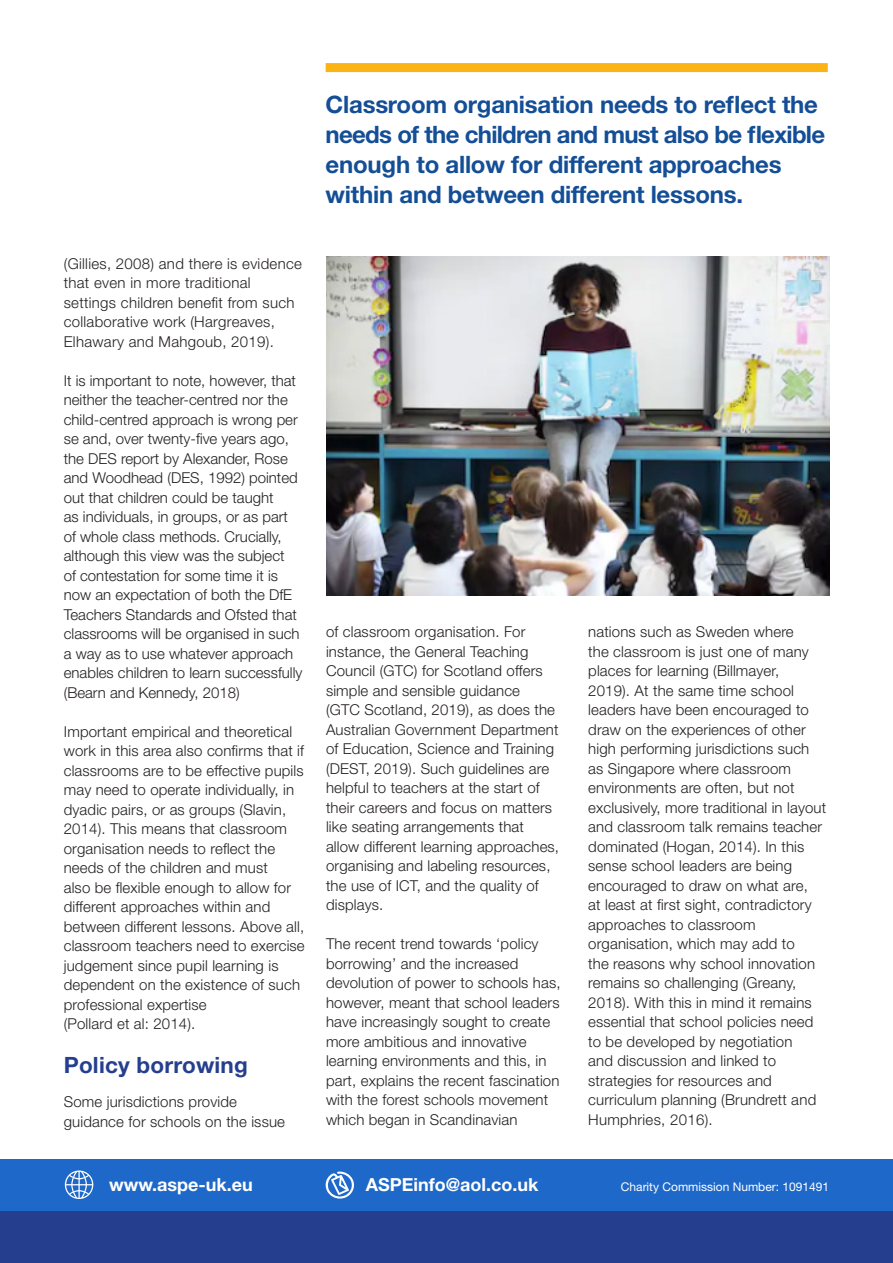
<style>
.page{position:relative;width:893px;height:1263px;background:#fff}
.page>*{position:absolute;margin:0;border:0;box-sizing:border-box;transform-origin:0 0}
.t1{font:700 24px/30px "Helvetica Neue";letter-spacing:-.01em;color:#144e96}
.t2{font:700 22.5px "Helvetica Neue";letter-spacing:.01em;color:#253f8e}
.t3{font:700 18px "Helvetica Neue";color:#fff}
.t4{font:300 15px/19.5px "Helvetica Neue";letter-spacing:.01em;color:#231f20}
.t5{font:12px "Helvetica Neue";color:#fff}
</style>
<div class="page">
<div style="left:0;top:1209px;width:893px;height:54px;background:#253f8e"></div>
<div style="left:0;top:1159px;width:893px;height:51px;background:#1e68c9"></div>
<svg style="left:65px;top:1170px;width:28px;height:29px"></svg>
<svg style="left:325px;top:1171px;width:29px;height:27px"></svg>
<img style="left:326px;top:257px;width:503px;height:339px">
<div style="left:326px;top:63px;width:502px;height:9px;background:#fbb316"></div>
<h1 class="t1" style="left:326px;top:89px;width:501px">Classroom organisation needs to reflect the needs of the children and must also be flexible enough to allow for different approaches within and between different lessons.</h1>
<p class="t4" style="left:64px;top:253px;width:240px">(Gillies, 2008) and there is evidence that even in more traditional settings children benefit from such collaborative work (Hargreaves, Elhawary and Mahgoub, 2019).</p>
<p class="t4" style="left:64px;top:370px;width:240px">It is important to note, however, that neither the teacher-centred nor the child-centred approach is wrong per se and, over twenty-five years ago, the DES report by Alexander, Rose and Woodhead (DES, 1992) pointed out that children could be taught<br>as individuals, in groups, or as part of whole class methods. Crucially, although this view was the subject<br>of contestation for some time it is now an expectation of both the DfE Teachers Standards and Ofsted that classrooms will be organised in such a way as to use whatever approach enables children to learn successfully (Bearn and Kennedy, 2018)</p>
<p class="t4" style="left:64px;top:721px;width:242px">Important empirical and theoretical work in this area also confirms that if classrooms are to be effective pupils may need to operate individually, in dyadic pairs, or as groups (Slavin, 2014). This means that classroom organisation needs to reflect the needs of the children and must<br>also be flexible enough to allow for different approaches within and between different lessons. Above all, classroom teachers need to exercise judgement since pupil learning is dependent on the existence of such professional expertise<br>(Pollard et al: 2014).</p>
<h2 class="t2" style="left:64px;top:1051px;width:186px">Policy borrowing</h2>
<p class="t4" style="left:64px;top:1092px;width:223px">Some jurisdictions provide guidance for schools on the issue</p>
<p class="t4" style="left:326px;top:622px;width:235px">of classroom organisation. For instance, the General Teaching<br>Council (GTC) for Scotland offers simple and sensible guidance<br>(GTC Scotland, 2019), as does the<br>Australian Government Department of Education, Science and Training (DEST, 2019). Such guidelines are helpful to teachers at the start of their careers and focus on matters like seating arrangements that allow different learning approaches, organising and labeling resources, the use of ICT, and the quality of displays.</p>
<p class="t4" style="left:326px;top:934px;width:236px">The recent trend towards ‘policy borrowing’ and the increased devolution of power to schools has, however, meant that school leaders have increasingly sought to create more ambitious and innovative learning environments and this, in part, explains the recent fascination with the forest schools movement which began in Scandinavian</p>
<p class="t4" style="left:588px;top:622px;width:239px">nations such as Sweden where<br>the classroom is just one of many places for learning (Billmayer,<br>2019). At the same time school leaders have been encouraged to draw on the experiences of other high performing jurisdictions such as Singapore where classroom environments are often, but not exclusively, more traditional in layout and classroom talk remains teacher dominated (Hogan, 2014). In this sense school leaders are being encouraged to draw on what are,<br>at least at first sight, contradictory approaches to classroom organisation, which may add to<br>the reasons why school innovation remains so challenging (Greany,<br>2018). With this in mind it remains essential that school policies need to be developed by negotiation<br>and discussion and linked to strategies for resources and curriculum planning (Brundrett and<br>Humphries, 2016).</p>
<p class="t3" style="left:109px;top:1173px;width:145px">www.aspe-uk.eu</p>
<p class="t3" style="left:366px;top:1173px;width:174px">ASPEinfo@aol.co.uk</p>
<p class="t5" style="left:621px;top:1179px;width:210px">Charity Commission Number: 1091491</p>
</div>
